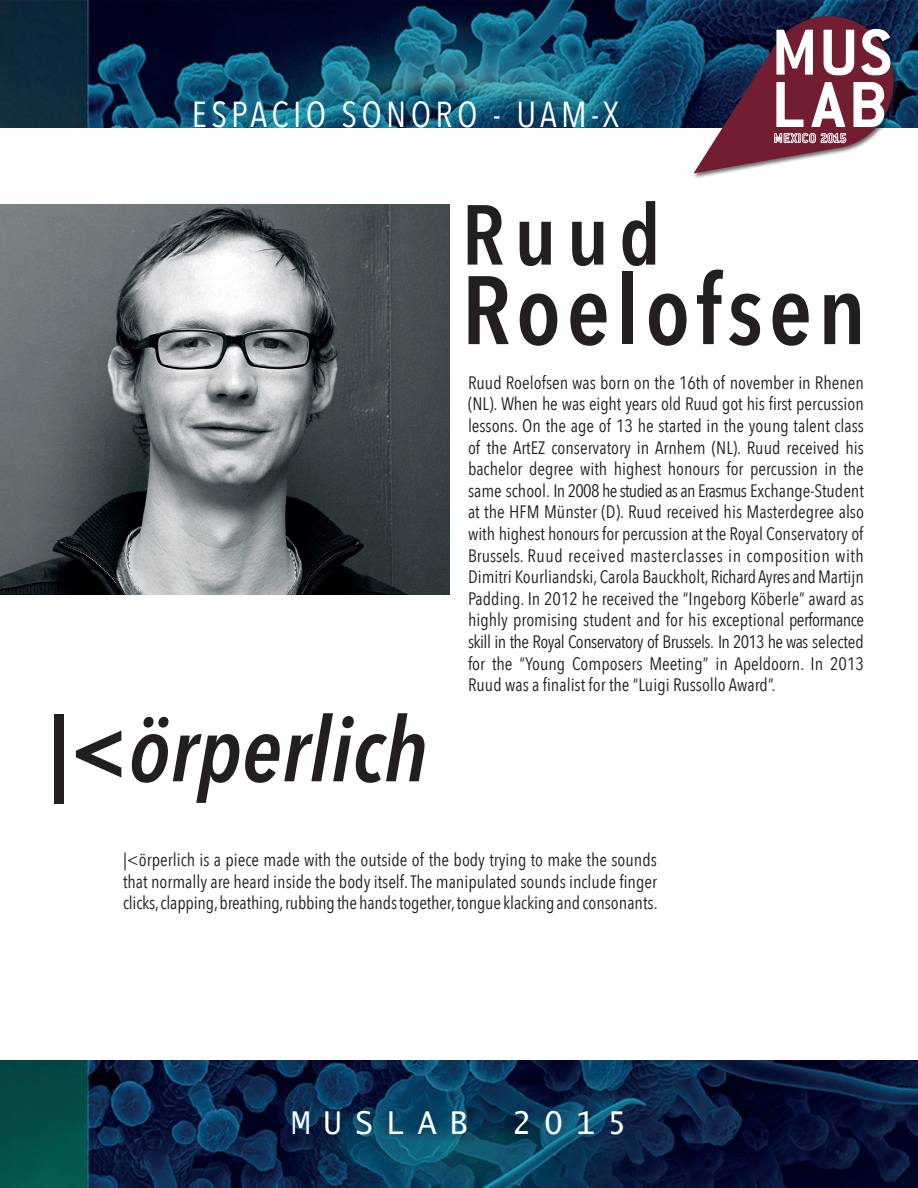
<style>
.page{position:relative;width:918px;height:1188px;background:#fff}
.page>*{position:absolute;margin:0;border:0;box-sizing:border-box;transform-origin:0 0}
.t1{font:600 96px "Avenir Next Condensed";letter-spacing:.06em;color:#231f20}
.t2{font:italic 600 90px "Avenir Next Condensed";color:#231f20}
.t3{font:600 84px "Avenir Next Condensed";color:#231f20}
.t4{font:700 71.4px "Conduit ITC";letter-spacing:.04em;color:#fff}
.t5{font:36px "Avenir Next Condensed";letter-spacing:.12em;color:#fff}
.t6{font:31.5px "Lucida Sans Typewriter";letter-spacing:.4em;color:#fff}
.t7{font:18px/21.6px "Avenir Next Condensed";color:#231f20;text-align:justify}
</style>
<div class="page">
<img style="left:0;top:0;width:918px;height:128px">
<img style="left:0;top:1061px;width:918px;height:127px">
<img style="left:691px;top:13px;width:34px;height:165px">
<svg style="left:694px;top:7px;width:208px;height:166px;background:#633f54"></svg>
<img style="left:0;top:205px;width:450px;height:389px">
<h3 class="t5" style="left:192px;top:84px;width:429px">ESPACIO SONORO - UAM-X</h3>
<h3 class="t4" style="left:772px;top:11px;width:122px">MUS</h3>
<h3 class="t4" style="left:771px;top:63px;width:118px">LAB</h3>
<h2 class="t2" style="left:49px;top:695px;width:381px">|&lt;örperlich</h2>
<h3 class="t3" style="left:462px;top:163px;width:201px">Ruud</h3>
<h1 class="t1" style="left:462px;top:228px;width:406px">Roelofsen</h1>
<p class="t7" style="left:468px;top:371px;width:398px">Ruud Roelofsen was born on the 16th of november in Rhenen (NL). When he was eight years old Ruud got his first percussion lessons. On the age of 13 he started in the young talent class of the ArtEZ conservatory in Arnhem (NL). Ruud received his bachelor degree with highest honours for percussion in the same school. In 2008 he studied as an Erasmus Exchange-Student at the HFM Münster (D). Ruud received his Masterdegree also with highest honours for percussion at the Royal Conservatory of Brussels. Ruud received masterclasses in composition with Dimitri Kourliandski, Carola Bauckholt, Richard Ayres and Martijn Padding. In 2012 he received the “Ingeborg Köberle” award as highly promising student and for his exceptional performance skill in the Royal Conservatory of Brussels. In 2013 he was selected for the “Young Composers Meeting” in Apeldoorn. In 2013<br>Ruud was a finalist for the “Luigi Russollo Award”.</p>
<p class="t7" style="left:123px;top:848px;width:536px">|&lt;örperlich is a piece made with the outside of the body trying to make the sounds that normally are heard inside the body itself. The manipulated sounds include finger clicks, clapping, breathing, rubbing the hands together, tongue klacking and consonants.</p>
<h3 class="t6" style="left:291px;top:1105px;width:178px">MUSLAB</h3>
<h3 class="t6" style="left:513px;top:1105px;width:115px">2015</h3>
</div>
